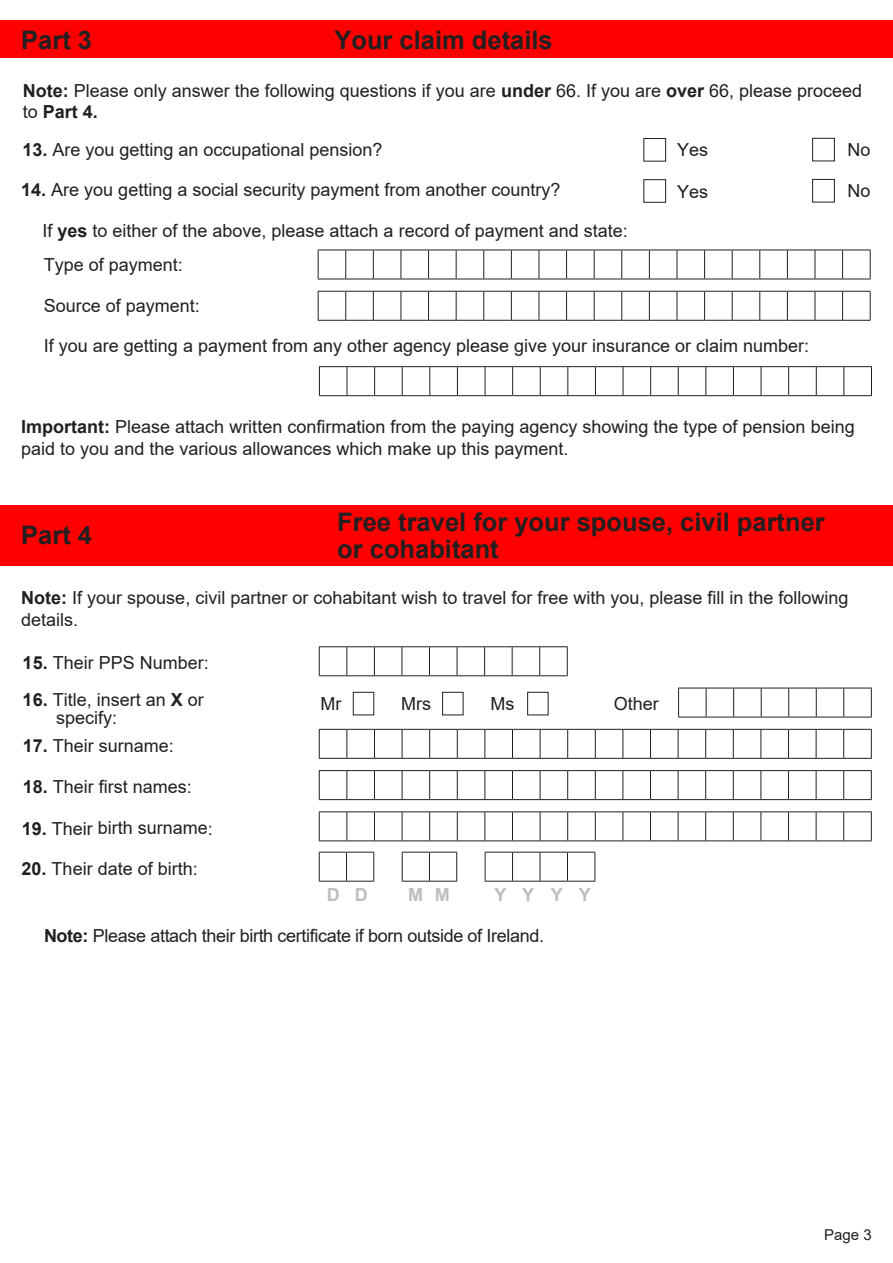
<style>
.page{position:relative;width:893px;height:1263px;background:#fff}
.page>*{position:absolute;margin:0;border:0;box-sizing:border-box;transform-origin:0 0}
.t1{font:700 25.5px/27px "Arial";color:#231f20}
.t2{font:18px/21.6px "Arial";color:#231f20}
.t3{font:18px "Arial";letter-spacing:-.02em;color:#231f20}
.t4{font:700 18px "Arial";color:#bcbdc0}
.t5{font:15px "Arial";color:#231f20}
.s1{font-weight:700}
</style>
<div class="page">
<div style="left:1px;top:20px;width:319px;height:38px;background:#f00"></div>
<div style="left:320px;top:20px;width:573px;height:38px;background:#f00"></div>
<svg style="left:318px;top:250px;width:553px;height:30px"></svg>
<svg style="left:318px;top:291px;width:553px;height:30px"></svg>
<svg style="left:319px;top:366px;width:553px;height:30px"></svg>
<div style="left:812px;top:138px;width:23px;height:23px;border:1px solid #231f20"></div>
<div style="left:643px;top:138px;width:23px;height:24px;border:1px solid #231f20"></div>
<div style="left:812px;top:179px;width:23px;height:23px;border:1px solid #231f20"></div>
<div style="left:643px;top:179px;width:23px;height:24px;border:1px solid #231f20"></div>
<div style="left:1px;top:505px;width:319px;height:61px;background:#f00"></div>
<div style="left:320px;top:505px;width:573px;height:61px;background:#f00"></div>
<svg style="left:319px;top:811px;width:553px;height:30px"></svg>
<svg style="left:319px;top:852px;width:55px;height:30px"></svg>
<svg style="left:402px;top:852px;width:55px;height:30px"></svg>
<svg style="left:485px;top:852px;width:111px;height:30px"></svg>
<svg style="left:319px;top:729px;width:553px;height:30px"></svg>
<svg style="left:319px;top:770px;width:553px;height:30px"></svg>
<svg style="left:319px;top:646px;width:249px;height:30px"></svg>
<div style="left:353px;top:692px;width:21px;height:23px;border:1px solid #231f20"></div>
<div style="left:442px;top:692px;width:21px;height:23px;border:1px solid #231f20"></div>
<div style="left:527px;top:692px;width:21px;height:23px;border:1px solid #231f20"></div>
<svg style="left:678px;top:688px;width:194px;height:30px"></svg>
<h1 class="t1" style="left:21px;top:29px;width:72px">Part 3</h1>
<h1 class="t1" style="left:334px;top:29px;width:220px">Your claim details</h1>
<p class="t2" style="left:23px;top:81px;width:841px"><span class="s1">Note:</span> Please only answer the following questions if you are <span class="s1">under</span> 66. If you are <span class="s1">over</span> 66, please proceed to <span class="s1">Part 4.</span></p>
<p class="t2" style="left:22px;top:140px;width:362px"><span class="s1">13.</span> Are you getting an occupational pension?</p>
<p class="t2" style="left:21px;top:181px;width:541px"><span class="s1">14.</span> Are you getting a social security payment from another country?</p>
<p class="t2" style="left:42px;top:216px;width:587px;line-height:33.3px">If <span class="s1">yes</span> to either of the above, please attach a record of payment and state:<br>Type of payment:</p>
<p class="t2" style="left:44px;top:297px;width:158px">Source of payment:</p>
<p class="t2" style="left:44px;top:337px;width:767px">If you are getting a payment from any other agency please give your insurance or claim number:</p>
<p class="t2" style="left:677px;top:141px;width:33px">Yes</p>
<p class="t2" style="left:847px;top:141px;width:25px">No</p>
<p class="t2" style="left:677px;top:182px;width:33px">Yes</p>
<p class="t2" style="left:847px;top:182px;width:25px">No</p>
<p class="t2" style="left:21px;top:416px;width:835px"><span class="s1">Important:</span> Please attach written confirmation from the paying agency showing the type of pension being paid to you and the various allowances which make up this payment.</p>
<h1 class="t1" style="left:337px;top:511px;width:489px">Free travel for your spouse, civil partner or cohabitant</h1>
<p class="t2" style="left:21px;top:588px;width:829px"><span class="s1">Note:</span> If your spouse, civil partner or cohabitant wish to travel for free with you, please fill in the following details.</p>
<h1 class="t1" style="left:21px;top:524px;width:72px">Part 4</h1>
<p class="t2" style="left:23px;top:654px;width:188px"><span class="s1">15.</span> Their PPS Number:</p>
<p class="t2" style="left:56px;top:692px;width:149px;line-height:18.8px;text-indent:-33px"><span class="s1">16.</span> Title, insert an <span class="s1">X</span> or specify:</p>
<p class="t2" style="left:320px;top:695px;width:22px">Mr</p>
<p class="t2" style="left:401px;top:695px;width:31px">Mrs</p>
<p class="t2" style="left:490px;top:695px;width:25px">Ms</p>
<p class="t2" style="left:614px;top:694px;width:47px">Other</p>
<p class="t2" style="left:23px;top:736px;width:153px"><span class="s1">17.</span> Their surname:</p>
<p class="t2" style="left:23px;top:778px;width:171px"><span class="s1">18.</span> Their first names:</p>
<p class="t2" style="left:22px;top:819px;width:193px"><span class="s1">19.</span> Their birth surname:</p>
<p class="t2" style="left:22px;top:859px;width:178px"><span class="s1">20.</span> Their date of birth:</p>
<p class="t4" style="left:327px;top:888px;width:43px">D D</p>
<p class="t4" style="left:408px;top:888px;width:43px">M M</p>
<p class="t4" style="left:494px;top:888px;width:98px">Y Y Y Y</p>
<p class="t3" style="left:44px;top:929px;width:502px"><span class="s1">Note:</span> Please attach their birth certificate if born outside of Ireland.</p>
<p class="t5" style="left:824px;top:1229px;width:49px">Page 3</p>
</div>
